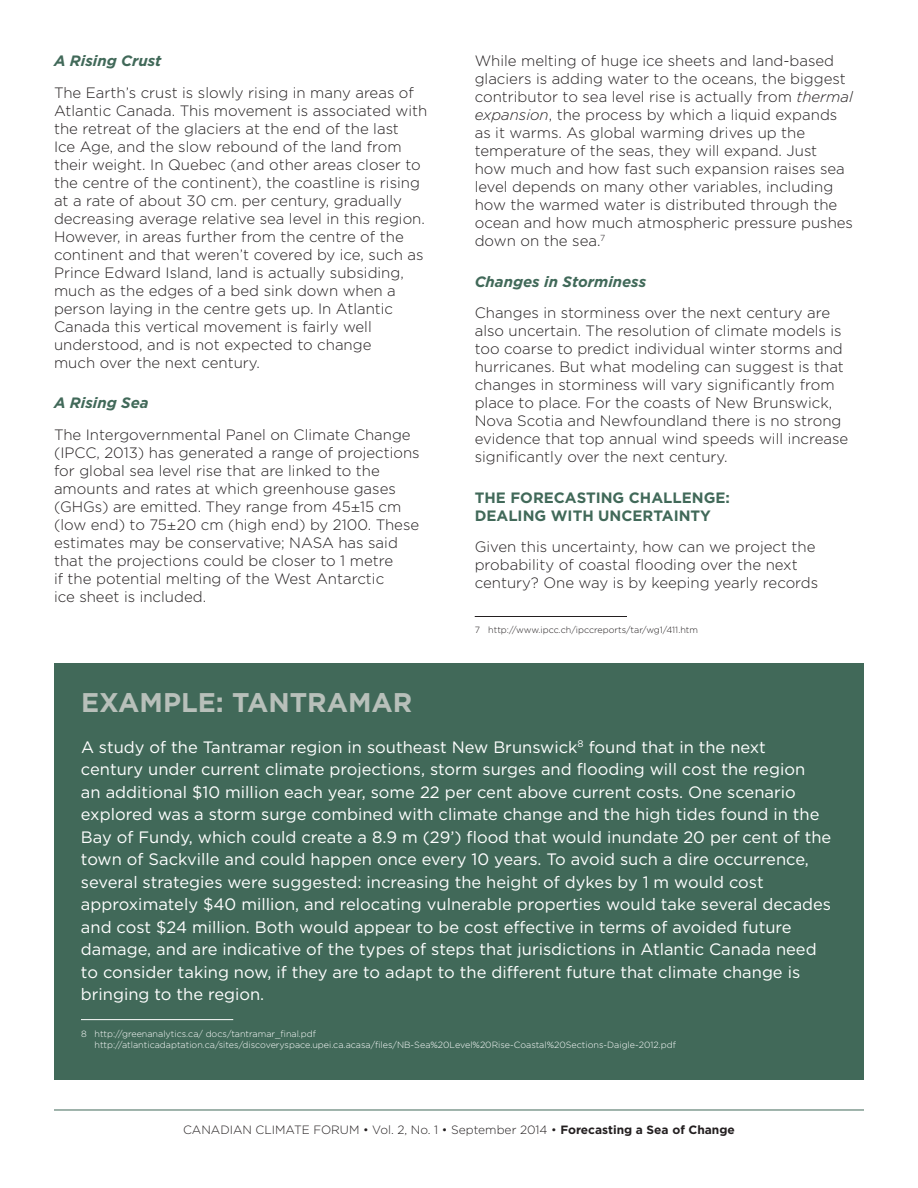
<style>
.page{position:relative;width:918px;height:1188px;background:#fff}
.page>*{position:absolute;margin:0;border:0;box-sizing:border-box;transform-origin:0 0}
.t1{font:700 27px "Gotham HTF";color:#b8c0ba}
.t2{font:16.5px/22.5px "Gotham HTF";color:#fff}
.t3{font:300 15px/18px "Gotham HTF";color:#231f20}
.t4{font:700 15px "Gotham HTF";color:#416959}
.t5{font:italic 700 15px "Gotham HTF";color:#416959}
.t6{font:300 12px "Gotham HTF";color:#231f20}
.t7{font:300 9px/12px "Gotham HTF";color:#fff}
.t8{font:300 9px "Gotham HTF";color:#231f20}
.s1{font-family:"Helvetica Neue"}
.s2{font-style:italic}
.s3{font-weight:700}
</style>
<div class="page">
<hr style="left:54px;top:1110px;width:810px;height:1px;background:#416959">
<div style="left:54px;top:663px;width:810px;height:417px;background:#416959"></div>
<hr style="left:81px;top:1019px;width:152px;height:1px;background:#fff">
<hr style="left:475px;top:616px;width:152px;height:1px;background:#231f20">
<p class="t5" style="left:54px;top:52px;width:109px">A Rising Crust</p>
<p class="t3" style="left:54px;top:83px;width:375px">The Earth’s crust is slowly rising in many areas of Atlantic Canada. This movement is associated with the retreat of the glaciers at the end of the last<br>Ice Age, and the slow rebound of the land from their weight. In Quebec (and other areas closer to the centre of the continent), the coastline is rising at a rate of about 30 cm. per century, gradually decreasing average relative sea level in this region.<br>However, in areas further from the centre of the continent and that weren’t covered by ice, such as Prince Edward Island, land is actually subsiding, much as the edges of a bed sink down when a person laying in the centre gets up. In Atlantic Canada this vertical movement is fairly well understood, and is not expected to change<br>much over the next century.</p>
<p class="t5" style="left:54px;top:394px;width:96px">A Rising Sea</p>
<p class="t3" style="left:54px;top:425px;width:367px">The Intergovernmental Panel on Climate Change (IPCC, 2013) has generated a range of projections for global sea level rise that are linked to the amounts and rates at which greenhouse gases (GHGs) are emitted. They range from 45<span class="s1">±</span>15 cm (low end) to 75<span class="s1">±</span>20 cm (high end) by 2100. These estimates may be conservative; NASA has said that the projections could be closer to 1 metre<br>if the potential melting of the West Antarctic<br>ice sheet is included.</p>
<p class="t3" style="left:475px;top:52px;width:380px">While melting of huge ice sheets and land-based glaciers is adding water to the oceans, the biggest contributor to sea level rise is actually from <span class="s2">thermal expansion</span>, the process by which a liquid expands as it warms. As global warming drives up the temperature of the seas, they will expand. Just<br>how much and how fast such expansion raises sea level depends on many other variables, including how the warmed water is distributed through the ocean and how much atmospheric pressure pushes down on the sea.<sup>7</sup></p>
<p class="t5" style="left:475px;top:273px;width:173px">Changes in Storminess</p>
<p class="t3" style="left:475px;top:304px;width:375px">Changes in storminess over the next century are also uncertain. The resolution of climate models is too coarse to predict individual winter storms and hurricanes. But what modeling can suggest is that changes in storminess will vary significantly from place to place. For the coasts of New Brunswick, Nova Scotia and Newfoundland there is no strong evidence that top annual wind speeds will increase significantly over the next century.</p>
<p class="t4" style="left:475px;top:489px;width:91px">THE FORECAS</p>
<p class="t4" style="left:586px;top:489px;width:77px">TING CHALL</p>
<p class="t4" style="left:682px;top:489px;width:50px">ENGE:</p>
<p class="t4" style="left:475px;top:507px;width:32px">DEALIN</p>
<p class="t4" style="left:535px;top:507px;width:138px">G WITH UNCERTAIN</p>
<p class="t4" style="left:691px;top:507px;width:22px">TY</p>
<p class="t3" style="left:475px;top:538px;width:345px">Given this uncertainty, how can we project the probability of coastal flooding over the next century? One way is by keeping yearly records</p>
<p class="t8" style="left:475px;top:625px;width:225px">7 http://www.ipcc.ch/ipccreports/tar/wg1/411.htm</p>
<h1 class="t1" style="left:81px;top:687px;width:171px">EXAMPLE: TAN</h1>
<h1 class="t1" style="left:290px;top:687px;width:124px">TRAMAR</h1>
<p class="t2" style="left:81px;top:735px;width:752px">A study of the Tantramar region in southeast New Brunswick<sup>8</sup> found that in the next century under current climate projections, storm surges and flooding will cost the region<br>an additional $10 million each year, some 22 per cent above current costs. One scenario explored was a storm surge combined with climate change and the high tides found in the Bay of Fundy, which could create a 8.9 m (29’) flood that would inundate 20 per cent of the town of Sackville and could happen once every 10 years. To avoid such a dire occurrence, several strategies were suggested: increasing the height of dykes by 1 m would cost approximately $40 million, and relocating vulnerable properties would take several decades and cost $24 million. Both would appear to be cost effective in terms of avoided future damage, and are indicative of the types of steps that jurisdictions in Atlantic Canada need to consider taking now, if they are to adapt to the different future that climate change is bringing to the region.</p>
<p class="t7" style="left:94px;top:1027px;width:583px;text-indent:-14px">8 http://greenanalytics.ca/ docs/tantramar_final.pdf http://atlanticadaptation.ca/sites/discoveryspace.upei.ca.acasa/files/NB-Sea%20Level%20Rise-Coastal%20Sections-Daigle-2012.pdf</p>
<p class="t6" style="left:183px;top:1123px;width:553px">CANADIAN CLIMATE FORUM • Vol. 2, No. 1 • September 2014 • <span class="s3">FORECASTING A SEA OF CHANGE</span></p>
</div>
